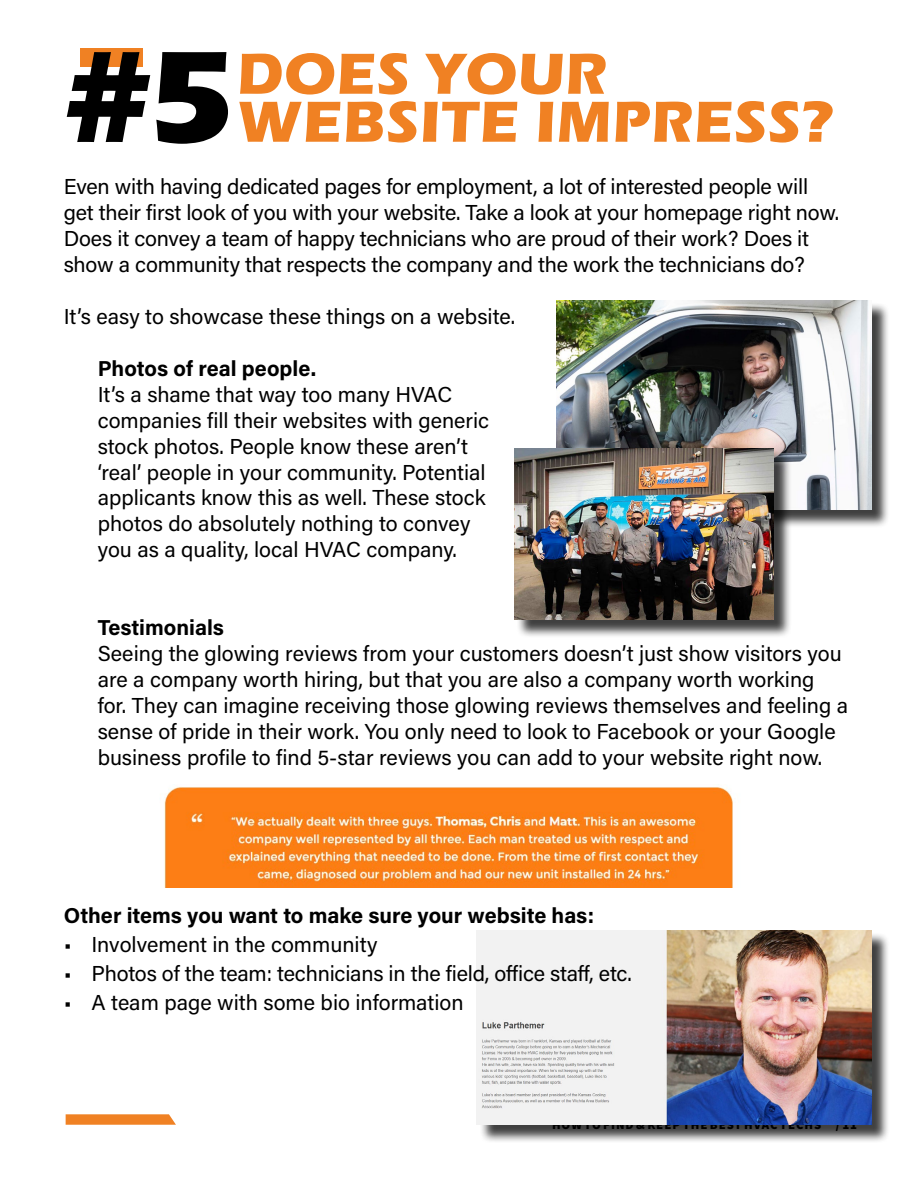
<style>
.page{position:relative;width:918px;height:1188px;background:#fff}
.page>*{position:absolute;margin:0;border:0;box-sizing:border-box;transform-origin:0 0}
.t1{font:700 135px "Eras ITC";color:#000}
.t2{font:700 60px "Eras ITC";letter-spacing:.01em;color:#f08123}
.t3{font:21.6px/26px "Acumin Pro";letter-spacing:-.005em;color:#000}
.t4{font:700 21.6px "Acumin Pro";color:#000}
.t5{font:900 12.75px "Source Sans Pro";letter-spacing:.075em;color:#000}
</style>
<div class="page">
<svg style="left:66px;top:1114px;width:110px;height:11px"></svg>
<div style="left:480px;top:933px;width:409px;height:210px;background:#000;opacity:.75"></div>
<img style="left:477px;top:930px;width:394px;height:195px">
<div style="left:80px;top:48px;width:62px;height:18px;background:#f08123"></div>
<div style="left:559px;top:303px;width:330px;height:225px;background:#000;opacity:.75"></div>
<img style="left:557px;top:300px;width:314px;height:210px">
<div style="left:516px;top:451px;width:276px;height:187px;background:#000;opacity:.75"></div>
<img style="left:514px;top:449px;width:259px;height:170px">
<img style="left:164px;top:787px;width:569px;height:101px">
<h1 class="t1" style="left:64px;top:19px;width:173px">#5</h1>
<h2 class="t2" style="left:237px;top:39px;width:372px">DOES YOUR</h2>
<h2 class="t2" style="left:237px;top:87px;width:597px">WEBSITE IMPRESS?</h2>
<p class="t3" style="left:64px;top:173px;width:777px">Even with having dedicated pages for employment, a lot of interested people will get their first look of you with your website. Take a look at your homepage right now.<br>Does it convey a team of happy technicians who are proud of their work? Does it show a community that respects the company and the work the technicians do?</p>
<p class="t3" style="left:64px;top:303px;width:453px">It’s easy to showcase these things on a website.</p>
<p class="t4" style="left:98px;top:353px;width:220px">Photos of real people.</p>
<p class="t3" style="left:98px;top:380px;width:393px">It’s a shame that way too many HVAC companies fill their websites with generic stock photos. People know these aren’t ‘real’ people in your community. Potential applicants know this as well. These stock photos do absolutely nothing to convey you as a quality, local HVAC company.</p>
<p class="t4" style="left:98px;top:612px;width:128px">Testimonials</p>
<p class="t3" style="left:98px;top:640px;width:752px">Seeing the glowing reviews from your customers doesn’t just show visitors you are a company worth hiring, but that you are also a company worth working for. They can imagine receiving those glowing reviews themselves and feeling a sense of pride in their work. You only need to look to Facebook or your Google business profile to find 5-star reviews you can add to your website right now.</p>
<p class="t4" style="left:64px;top:901px;width:532px">Other items you want to make sure your website has:</p>
<p class="t3" style="left:64px;top:931px;width:315px">• Involvement in the community</p>
<p class="t3" style="left:64px;top:960px;width:570px">• Photos of the team: technicians in the field, office staff, etc.</p>
<p class="t3" style="left:64px;top:989px;width:401px">• A team page with some bio information</p>
<p class="t5" style="left:552px;top:1117px;width:307px">HOW TO FIND &amp; KEEP THE BEST HVAC TECHS / 11</p>
</div>
